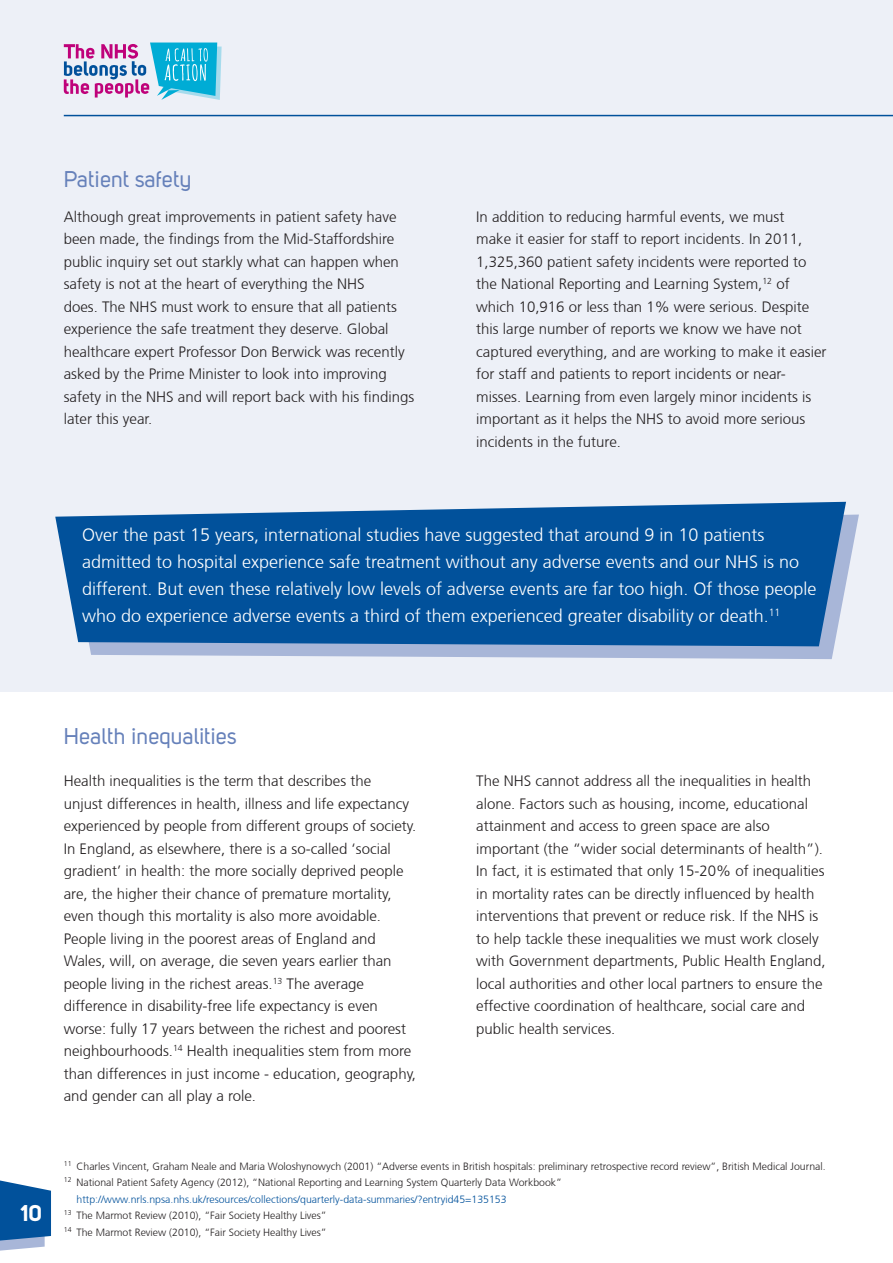
<style>
.page{position:relative;width:893px;height:1263px;background:#fff}
.page>*{position:absolute;margin:0;border:0;box-sizing:border-box;transform-origin:0 0}
.t1{font:22.5px "Uni Sans Regular";color:#6681ba}
.t2{font:22.5px "Uni Sans Bold";color:#fff}
.t3{font:300 18px/27px "Frutiger CE";color:#fff}
.t4{font:300 15px/22.5px "Frutiger CE";color:#231f20}
.t5{font:300 10.5px "Frutiger CE";color:#231f20}
.t6{font:300 10.5px "Frutiger CE";color:#01519b}
</style>
<div class="page">
<svg style="left:0;top:1180px;width:51px;height:71px;background:#3774af"></svg>
<div style="left:0;top:0;width:893px;height:691px;background:#edf0f7"></div>
<svg style="left:89px;top:514px;width:770px;height:145px;fill:#a8b6d8"></svg>
<svg style="left:55px;top:502px;width:791px;height:144px;background:#155ea2"></svg>
<hr style="left:64px;top:115px;width:829px;height:1px;background:#01519b">
<svg style="left:64px;top:43px;width:158px;height:57px"></svg>
<h1 class="t1" style="left:64px;top:166px;width:129px">Patient safety</h1>
<p class="t4" style="left:64px;top:205px;width:352px">Although great improvements in patient safety have been made, the findings from the Mid-Staffordshire public inquiry set out starkly what can happen when safety is not at the heart of everything the NHS<br>does. The NHS must work to ensure that all patients experience the safe treatment they deserve. Global healthcare expert Professor Don Berwick was recently asked by the Prime Minister to look into improving safety in the NHS and will report back with his findings later this year.</p>
<p class="t4" style="left:476px;top:205px;width:352px">In addition to reducing harmful events, we must<br>make it easier for staff to report incidents. In 2011, 1,325,360 patient safety incidents were reported to the National Reporting and Learning System,<sup>12</sup> of which 10,916 or less than 1% were serious. Despite this large number of reports we know we have not captured everything, and are working to make it easier for staff and patients to report incidents or near&shy;misses. Learning from even largely minor incidents is important as it helps the NHS to avoid more serious incidents in the future.</p>
<p class="t3" style="left:82px;top:521px;width:736px">Over the past 15 years, international studies have suggested that around 9 in 10 patients admitted to hospital experience safe treatment without any adverse events and our NHS is no different. But even these relatively low levels of adverse events are far too high. Of those people who do experience adverse events a third of them experienced greater disability or death.<sup>11</sup></p>
<h1 class="t2" style="left:21px;top:1199px;width:23px">10</h1>
<h1 class="t1" style="left:64px;top:723px;width:174px">Health inequalities</h1>
<p class="t4" style="left:64px;top:770px;width:354px">Health inequalities is the term that describes the<br>unjust differences in health, illness and life expectancy experienced by people from different groups of society.<br>In England, as elsewhere, there is a so-called ‘social gradient’ in health: the more socially deprived people are, the higher their chance of premature mortality, even though this mortality is also more avoidable.<br>People living in the poorest areas of England and Wales, will, on average, die seven years earlier than people living in the richest areas.<sup>13</sup> The average difference in disability-free life expectancy is even worse: fully 17 years between the richest and poorest neighbourhoods.<sup>14</sup> Health inequalities stem from more than differences in just income - education, geography, and gender can all play a role.</p>
<p class="t4" style="left:476px;top:770px;width:351px">The NHS cannot address all the inequalities in health alone. Factors such as housing, income, educational attainment and access to green space are also important (the “wider social determinants of health”).<br>In fact, it is estimated that only 15-20% of inequalities in mortality rates can be directly influenced by health interventions that prevent or reduce risk. If the NHS is to help tackle these inequalities we must work closely with Government departments, Public Health England, local authorities and other local partners to ensure the effective coordination of healthcare, social care and public health services.</p>
<p class="t5" style="left:64px;top:1160px;width:763px"><sup>11</sup> Charles Vincent, Graham Neale and Maria Woloshynowych (2001) “Adverse events in British hospitals: preliminary retrospective record review”, British Medical Journal.</p>
<p class="t5" style="left:64px;top:1176px;width:500px"><sup>12</sup> National Patient Safety Agency (2012), “National Reporting and Learning System Quarterly Data Workbook”</p>
<p class="t6" style="left:77px;top:1193px;width:432px">http://www.nrls.npsa.nhs.uk/resources/collections/quarterly-data-summaries/?entryid45=135153</p>
<p class="t5" style="left:64px;top:1209px;width:265px"><sup>13</sup> The Marmot Review (2010), “Fair Society Healthy Lives”</p>
<p class="t5" style="left:64px;top:1226px;width:265px"><sup>14</sup> The Marmot Review (2010), “Fair Society Healthy Lives”</p>
</div>
